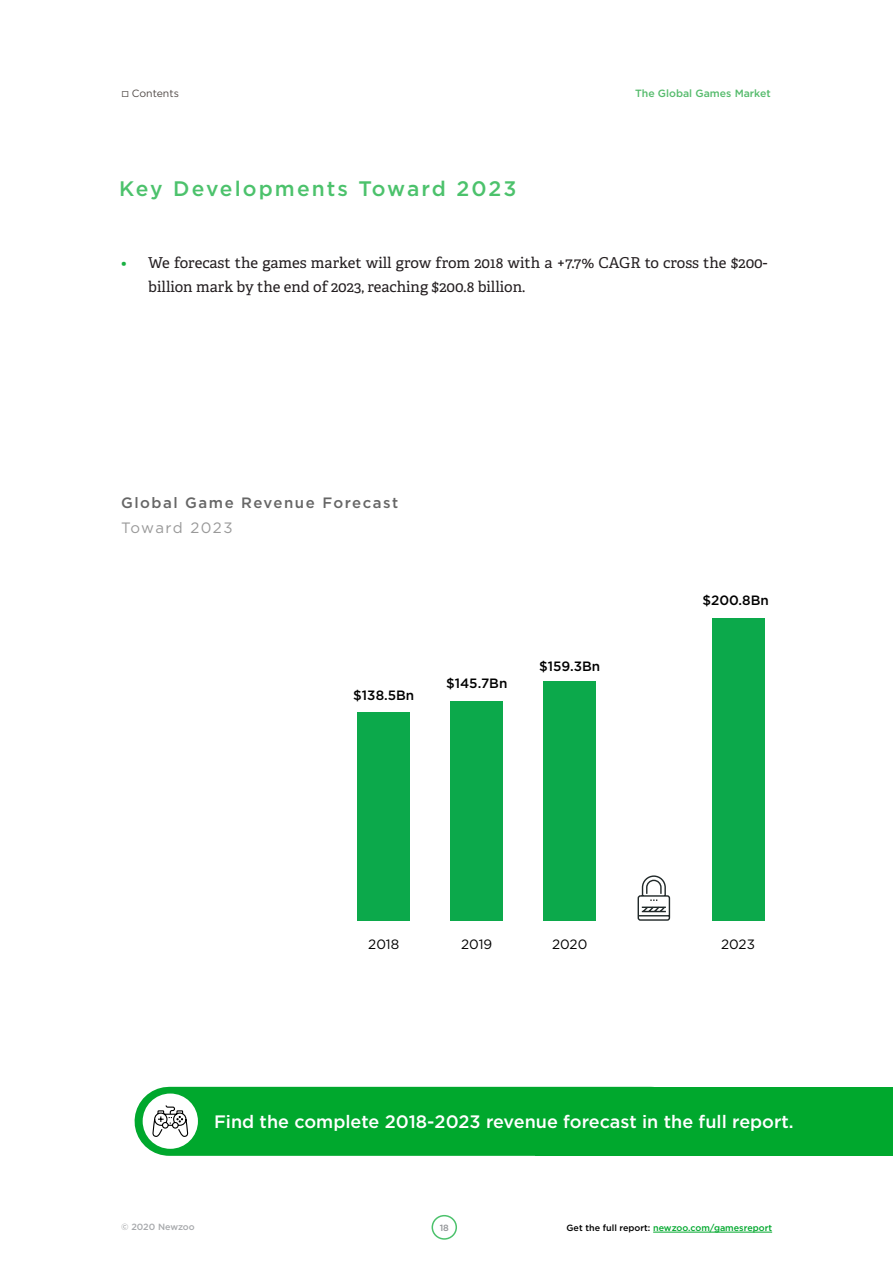
<style>
.page{position:relative;width:893px;height:1263px;background:#fff}
.page>*{position:absolute;margin:0;border:0;box-sizing:border-box;transform-origin:0 0}
.t1{font:500 21px "Gotham";letter-spacing:.1em;color:#4cc26c}
.t2{font:500 18px "Gotham";color:#fff}
.t3{font:15px/24px "Adelle";color:#241f21}
.t4{font:500 15px "Gotham";letter-spacing:.1em;color:#666}
.t5{font:15px "Gotham";letter-spacing:.085em;color:#999}
.t6{font:500 13.5px "Gotham";color:#000}
.t7{font:13.5px "Gotham";color:#000}
.t8{font:500 10.5px "Gotham";color:#55bb6c}
.t9{font:10.5px "Gotham";color:#524b48}
.t10{font:500 9px "Gotham";color:#00a82d}
.t11{font:500 9px "Gotham";letter-spacing:-.005em;color:#a7a9ac}
.t12{font:500 9px "Gotham";color:#939598}
.s1{font-family:"Adelle"}
.s2{color:#19b042}
.s3{color:#000}
</style>
<div class="page">
<div style="left:432px;top:1215px;width:25px;height:25px;border:2px solid #4cc26c;border-radius:50%"></div>
<div style="left:712px;top:619px;width:52px;height:302px;background:#0ca94b"></div>
<div style="left:358px;top:712px;width:52px;height:209px;background:#0ca94b"></div>
<div style="left:451px;top:701px;width:52px;height:220px;background:#0ca94b"></div>
<div style="left:544px;top:681px;width:52px;height:240px;background:#0ca94b"></div>
<svg style="left:637px;top:875px;width:34px;height:46px"></svg>
<div style="left:169px;top:1087px;width:482px;height:69px;background:#00a82d"></div>
<div style="left:536px;top:1087px;width:357px;height:69px;background:#00a82d"></div>
<div style="left:143px;top:1093px;width:55px;height:56px;background:#fff;border-radius:50%"></div>
<svg style="left:152px;top:1105px;width:37px;height:32px"></svg>
<hr style="left:653px;top:1232px;width:119px;height:1px;background:#00a82d">
<p class="t9" style="left:121px;top:86px;width:59px"><span class="s1">j</span> Contents</p>
<p class="t8" style="left:635px;top:86px;width:137px">The Global Games Market</p>
<h1 class="t1" style="left:119px;top:174px;width:399px">Key Developments Toward 2023</h1>
<p class="t3" style="left:148px;top:251px;width:621px;text-indent:-27px"><span class="s2">•</span> We forecast the games market will grow from 2018 with a +7.7% CAGR to cross the $200- billion mark by the end of 2023, reaching $200.8 billion.</p>
<p class="t4" style="left:121px;top:492px;width:278px">Global Game Revenue Forecast</p>
<p class="t5" style="left:121px;top:518px;width:113px">Toward 2023</p>
<p class="t6" style="left:353px;top:687px;width:63px">$138.5Bn</p>
<p class="t6" style="left:446px;top:674px;width:63px">$145.7Bn</p>
<p class="t6" style="left:539px;top:657px;width:63px">$159.3Bn</p>
<p class="t7" style="left:368px;top:935px;width:33px">2018</p>
<p class="t7" style="left:461px;top:935px;width:33px">2019</p>
<p class="t7" style="left:552px;top:935px;width:37px">2020</p>
<p class="t6" style="left:702px;top:592px;width:68px">$200.8Bn</p>
<p class="t7" style="left:721px;top:935px;width:35px">2023</p>
<p class="t2" style="left:214px;top:1109px;width:581px">Find the complete 2018-2023 revenue forecast in the full report.</p>
<p class="t11" style="left:121px;top:1221px;width:75px">© 2020 Newzoo</p>
<p class="t12" style="left:440px;top:1222px;width:11px">18</p>
<p class="t10" style="left:566px;top:1222px;width:207px"><span class="s3">Get the full report:</span> newzoo.com/gamesreport</p>
</div>
